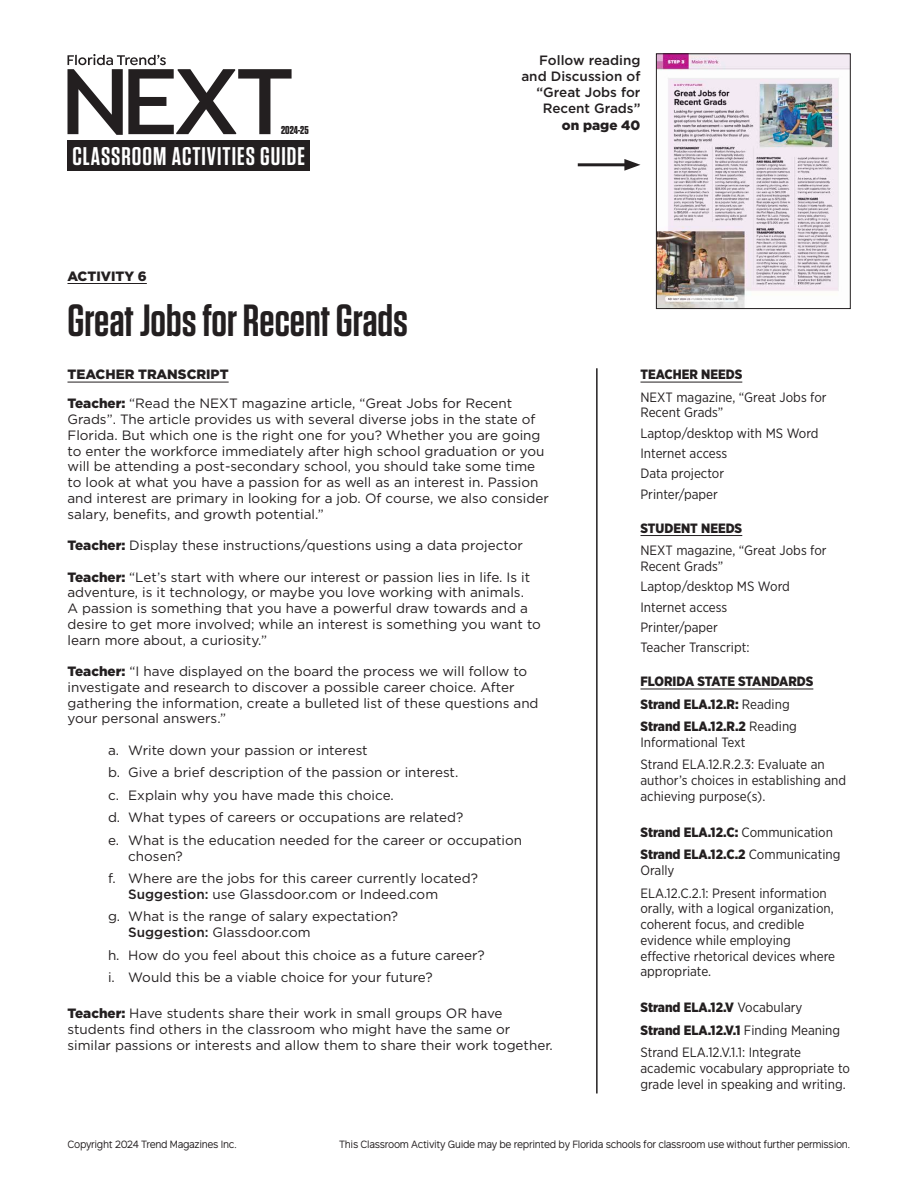
<style>
.page{position:relative;width:918px;height:1188px;background:#fff}
.page>*{position:absolute;margin:0;border:0;box-sizing:border-box;transform-origin:0 0}
.t1{font:600 45px "Tungsten";color:#231f20}
.t2{font:600 25.5px "Tungsten";letter-spacing:.04em;color:#fff}
.t3{font:13.5px/15.8px "Gotham";color:#231f20}
.t4{font:13.5px/15.8px "Gotham Narrow";color:#231f20}
.t5{font:900 13.5px/22.5px "Gotham Narrow";color:#231f20}
.t6{font:500 13.5px/16.2px "Gotham";color:#231f20;text-align:right}
.t7{font:900 13.5px "Gotham";color:#231f20}
.t8{font:700 11.4px "Tungsten";color:#231f20}
.t9{font:10.5px "Rutan";letter-spacing:-.03em;color:#231f20;scale:.94 1}
.s1{font-weight:900}
.s2{font-weight:500}
.s3{font-weight:400}
</style>
<div class="page">
<div style="left:68px;top:140px;width:242px;height:31px;background:#231f20"></div>
<svg style="left:67px;top:54px;width:225px;height:81px"></svg>
<hr style="left:68px;top:382px;width:161px;height:1px;background:#231f20">
<hr style="left:596px;top:368px;width:2px;height:726px;background:#231f20">
<img style="left:658px;top:56px;width:190px;height:251px">
<div style="left:656px;top:54px;width:194px;height:255px;border:1px solid #231f20"></div>
<hr style="left:68px;top:283px;width:79px;height:1px;background:#231f20">
<hr style="left:578px;top:163px;width:52px;height:3px;background:#231f20">
<svg style="left:624px;top:159px;width:16px;height:12px"></svg>
<hr style="left:640px;top:382px;width:102px;height:1px;background:#231f20">
<hr style="left:640px;top:535px;width:102px;height:1px;background:#231f20">
<hr style="left:640px;top:689px;width:173px;height:1px;background:#231f20">
<p class="t8" style="left:281px;top:124px;width:29px">2024-25</p>
<h2 class="t2" style="left:72px;top:143px;width:234px">CLASSROOM ACTIVITIES GUIDE</h2>
<p class="t7" style="left:68px;top:266px;width:81px">ACTIVITY 6</p>
<h1 class="t1" style="left:68px;top:297px;width:342px">Great Jobs for Recent Grads</h1>
<p class="t6" style="left:521px;top:52px;width:121px">Follow reading and Discussion of “Great Jobs for<br>Recent Grads”</p>
<p class="t7" style="left:562px;top:116px;width:80px">on page 40</p>
<p class="t3" style="left:68px;top:359px;width:446px;line-height:29.2px"><span class="s1">TEACHER TRANSCRIPT<br>Teacher:</span> “Read the NEXT magazine article, “Great Jobs for Recent</p>
<p class="t3" style="left:68px;top:411px;width:483px">Grads”. The article provides us with several diverse jobs in the state of Florida. But which one is the right one for you? Whether you are going to enter the workforce immediately after high school graduation or you will be attending a post-secondary school, you should take some time to look at what you have a passion for as well as an interest in. Passion and interest are primary in looking for a job. Of course, we also consider salary, benefits, and growth potential.”</p>
<p class="t3" style="left:68px;top:537px;width:457px"><span class="s1">Teacher:</span> Display these instructions/questions using a data projector</p>
<p class="t3" style="left:68px;top:569px;width:475px"><span class="s1">Teacher:</span> “Let’s start with where our interest or passion lies in life. Is it adventure, is it technology, or maybe you love working with animals.<br>A passion is something that you have a powerful draw towards and a desire to get more involved; while an interest is something you want to learn more about, a curiosity.”</p>
<p class="t3" style="left:68px;top:663px;width:473px"><span class="s1">Teacher:</span> “I have displayed on the board the process we will follow to investigate and research to discover a possible career choice. After gathering the information, create a bulleted list of these questions and your personal answers.”</p>
<p class="t3" style="left:108px;top:739px;width:416px;line-height:22.5px">a. Write down your passion or interest<br>b. Give a brief description of the passion or interest.<br>c. Explain why you have made this choice.<br>d. What types of careers or occupations are related?<br>e. What is the education needed for the career or occupation</p>
<p class="t3" style="left:108px;top:844px;width:371px;line-height:22.5px;text-indent:20px">chosen?<br>f. Where are the jobs for this career currently located?</p>
<p class="t3" style="left:108px;top:883px;width:332px;line-height:22.5px;text-indent:20px"><span class="s2">Suggestion:</span> use Glassdoor.com or Indeed.com g. What is the range of salary expectation?</p>
<p class="t3" style="left:108px;top:921px;width:378px;line-height:22.5px;text-indent:20px"><span class="s2">Suggestion:</span> Glassdoor.com<br>h. How do you feel about this choice as a future career? i. Would this be a viable choice for your future?</p>
<p class="t3" style="left:68px;top:1005px;width:487px"><span class="s1">Teacher:</span> Have students share their work in small groups OR have students find others in the classroom who might have the same or similar passions or interests and allow them to share their work together.</p>
<p class="t5" style="left:640px;top:363px;width:103px">TEACHER NEEDS</p>
<p class="t4" style="left:640px;top:389px;width:188px">NEXT magazine, “Great Jobs for<br>Recent Grads”</p>
<p class="t4" style="left:640px;top:422px;width:180px;line-height:20.4px">Laptop/desktop with MS Word<br>Internet access<br>Data projector<br>Printer/paper</p>
<p class="t5" style="left:640px;top:516px;width:103px">STUDENT NEEDS</p>
<p class="t4" style="left:640px;top:542px;width:188px">NEXT magazine, “Great Jobs for<br>Recent Grads”</p>
<p class="t4" style="left:640px;top:576px;width:151px;line-height:20.4px">Laptop/desktop MS Word<br>Internet access<br>Printer/paper<br>Teacher Transcript:</p>
<p class="t5" style="left:640px;top:670px;width:174px">FLORIDA STATE STANDARDS<br>Strand ELA.12.R: <span class="s3">Reading<br></span>Strand ELA.12.R.2 <span class="s3">Reading</span></p>
<p class="t4" style="left:640px;top:731px;width:186px;line-height:22.5px">Informational Text<br>Strand ELA.12.R.2.3: Evaluate an</p>
<p class="t4" style="left:640px;top:772px;width:207px">author’s choices in establishing and achieving purpose(s).</p>
<p class="t5" style="left:640px;top:821px;width:201px">Strand ELA.12.C: <span class="s3">Communication<br></span>Strand ELA.12.C.2 <span class="s3">Communicating</span></p>
<p class="t4" style="left:640px;top:859px;width:188px;line-height:22.5px">Orally<br>ELA.12.C.2.1: Present information</p>
<p class="t4" style="left:640px;top:900px;width:196px">orally, with a logical organization, coherent focus, and credible evidence while employing effective rhetorical devices where appropriate.</p>
<p class="t4" style="left:640px;top:996px;width:201px;line-height:22.5px"><span class="s1">Strand ELA.12.V</span> Vocabulary<br><span class="s1">Strand ELA.12.V.1</span> Finding Meaning<br>Strand ELA.12.V.1.1: Integrate</p>
<p class="t4" style="left:640px;top:1060px;width:211px">academic vocabulary appropriate to grade level in speaking and writing.</p>
<p class="t9" style="left:68px;top:1135px;width:182px">Copyright 2024 Trend Magazines Inc.</p>
<p class="t9" style="left:339px;top:1135px;width:546px">This Classroom Activity Guide may be reprinted by Florida schools for classroom use without further permission.</p>
</div>
